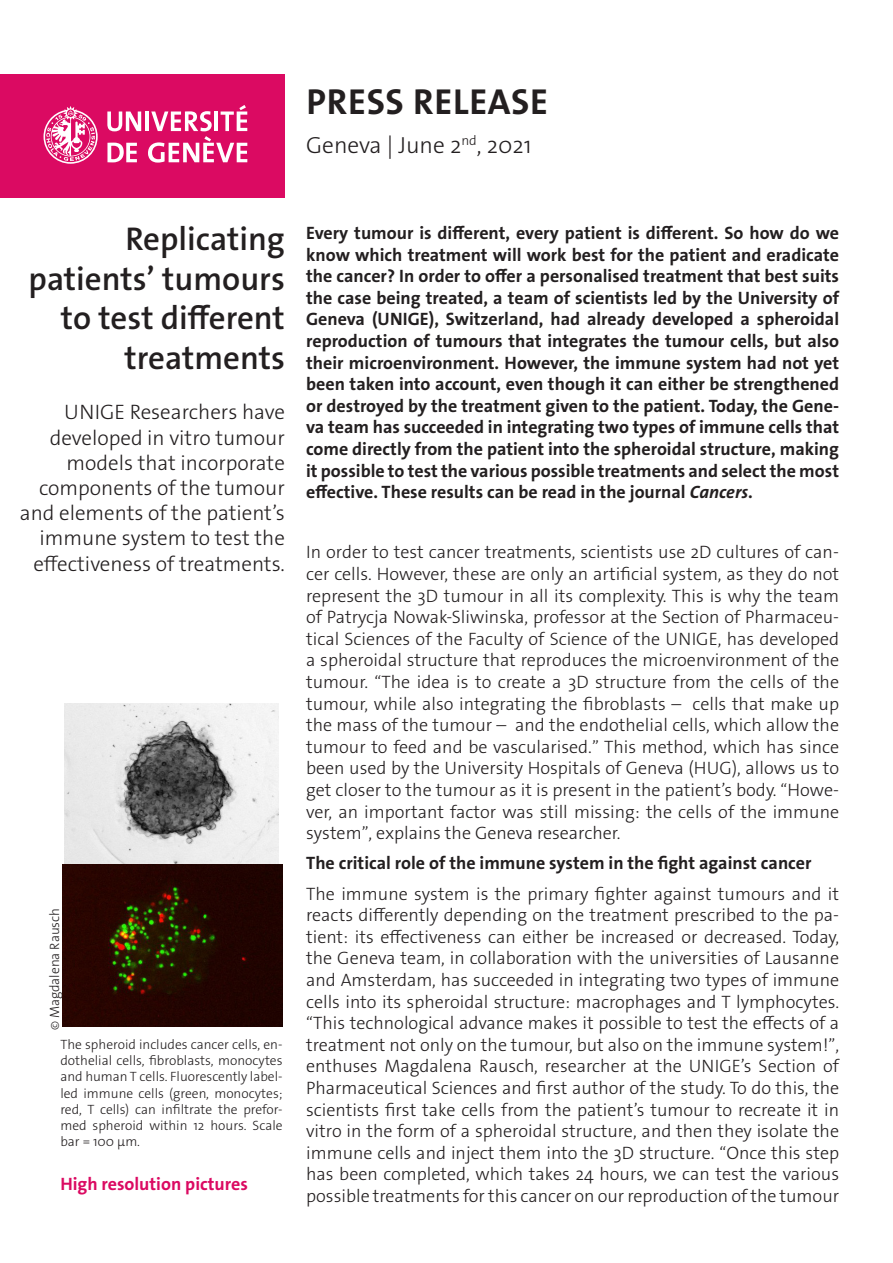
<style>
.page{position:relative;width:893px;height:1263px;background:#fff}
.page>*{position:absolute;margin:0;border:0;box-sizing:border-box;transform-origin:0 0}
._4__texte_courant{font:700 36.3px "The Sans Os F";letter-spacing:.02em;color:#231f20}
._1__grand_titre{font:600 33px/39.6px "The Sans Os F";color:#231f20;text-align:right}
._4__texte_courant-2{font:300 23.4px "The Sans Os F";color:#231f20}
._1__grand_titre-2{font:300 21px/25.2px "The Sans Os F";color:#231f20;text-align:right}
._4__texte_courant-3{font:300 18px/21.6px "The Sans Os F";color:#231f20;text-align:justify}
._4__texte_courant-4{font:700 18px/21.6px "The Sans Os F";color:#231f20;text-align:justify}
.t1{font:700 18px "The Sans Os F";color:#db0a62}
.t2{font:300 13.5px/16.2px "The Sans Os F";color:#231f20;text-align:justify}
.s1{font-size:12px}
.s2{font-style:italic}
.s3{font-size:17.4px}
</style>
<div class="page">
<div style="left:0;top:74px;width:285px;height:124px;background:#db0a62"></div>
<svg style="left:44px;top:106px;width:54px;height:58px"></svg>
<svg style="left:107px;top:111px;width:34px;height:20px"></svg>
<hr style="left:145px;top:111px;width:4px;height:20px;background:#fff">
<svg style="left:107px;top:143px;width:30px;height:19px"></svg>
<svg style="left:148px;top:105px;width:99px;height:58px"></svg>
<img style="left:65px;top:703px;width:213px;height:162px">
<img style="left:63px;top:865px;width:220px;height:161px">
<p class="_4__texte_courant" style="left:306px;top:78px;width:243px">PRESS RELEASE</p>
<p class="_4__texte_courant-2" style="left:306px;top:130px;width:227px">Geneva | June 2<sup>nd</sup>, 2021</p>
<p class="_1__grand_titre" style="left:29px;top:219px;width:258px">Replicating patients’ tumours to test different treatments</p>
<p class="_1__grand_titre-2" style="left:20px;top:400px;width:267px">UNIGE Researchers have developed in vitro tumour models that incorporate components of the tumour and elements of the patient’s immune system to test the effectiveness of treatments.</p>
<p class="t2" style="left:47px;top:1030px;width:124px;rotate:-90deg"><span class="s1">©</span> Magdalena Rausch</p>
<p class="t2" style="left:60px;top:1036px;width:224px">The spheroid includes cancer cells, en&shy;dothelial cells, fibroblasts, monocytes and human T cells. Fluorescently label&shy;led immune cells (green, monocytes; red, T cells) can infiltrate the prefor&shy;med spheroid within 12 hours. Scale bar = 100 µm.</p>
<p class="t1" style="left:60px;top:1172px;width:189px">High resolution pictures</p>
<p class="_4__texte_courant-4" style="left:306px;top:222px;width:534px">Every tumour is different, every patient is different. So how do we know which treatment will work best for the patient and eradicate the cancer? In order to offer a personalised treatment that best suits the case being treated, a team of scientists led by the University of Geneva (UNIGE), Switzerland, had already developed a spheroidal reproduction of tumours that integrates the tumour cells, but also their microenvironment. However, the immune system had not yet been taken into account, even though it can either be strengthened or destroyed by the treatment given to the patient. Today, the Gene&shy;va team has succeeded in integrating two types of immune cells that come directly from the patient into the spheroidal structure, making it possible to test the various possible treatments and select the most effective. These results can be read in the journal <span class="s2">Cancers</span>.</p>
<p class="_4__texte_courant-3" style="left:306px;top:542px;width:534px">In order to test cancer treatments, scientists use 2D cultures of can&shy;cer cells. However, these are only an artificial system, as they do not represent the 3D tumour in all its complexity. This is why the team of Patrycja Nowak-Sliwinska, professor at the Section of Pharmaceu&shy;tical Sciences of the Faculty of Science of the UNIGE, has developed a spheroidal structure that reproduces the microenvironment of the tumour. <span class="s3">“</span>The idea is to create a 3D structure from the cells of the tumour, while also integrating the fibroblasts – cells that make up the mass of the tumour – and the endothelial cells, which allow the tumour to feed and be vascularised.<span class="s3">”</span> This method, which has since been used by the University Hospitals of Geneva (HUG), allows us to get closer to the tumour as it is present in the patient’s body. <span class="s3">“</span>Howe&shy;ver, an important factor was still missing: the cells of the immune system<span class="s3">”</span>, explains the Geneva researcher.</p>
<p class="_4__texte_courant-4" style="left:306px;top:853px;width:507px">The critical role of the immune system in the fight against cancer</p>
<p class="_4__texte_courant-3" style="left:306px;top:883px;width:534px">The immune system is the primary fighter against tumours and it reacts differently depending on the treatment prescribed to the pa&shy;tient: its effectiveness can either be increased or decreased. Today, the Geneva team, in collaboration with the universities of Lausanne and Amsterdam, has succeeded in integrating two types of immune cells into its spheroidal structure: macrophages and T lymphocytes. <span class="s3">“</span>This technological advance makes it possible to test the effects of a treatment not only on the tumour, but also on the immune system!<span class="s3">”</span>, enthuses Magdalena Rausch, researcher at the UNIGE’s Section of Pharmaceutical Sciences and first author of the study. To do this, the scientists first take cells from the patient’s tumour to recreate it in vitro in the form of a spheroidal structure, and then they isolate the immune cells and inject them into the 3D structure. <span class="s3">“</span>Once this step has been completed, which takes 24 hours, we can test the various possible treatments for this cancer on our reproduction of the tumour</p>
</div>
